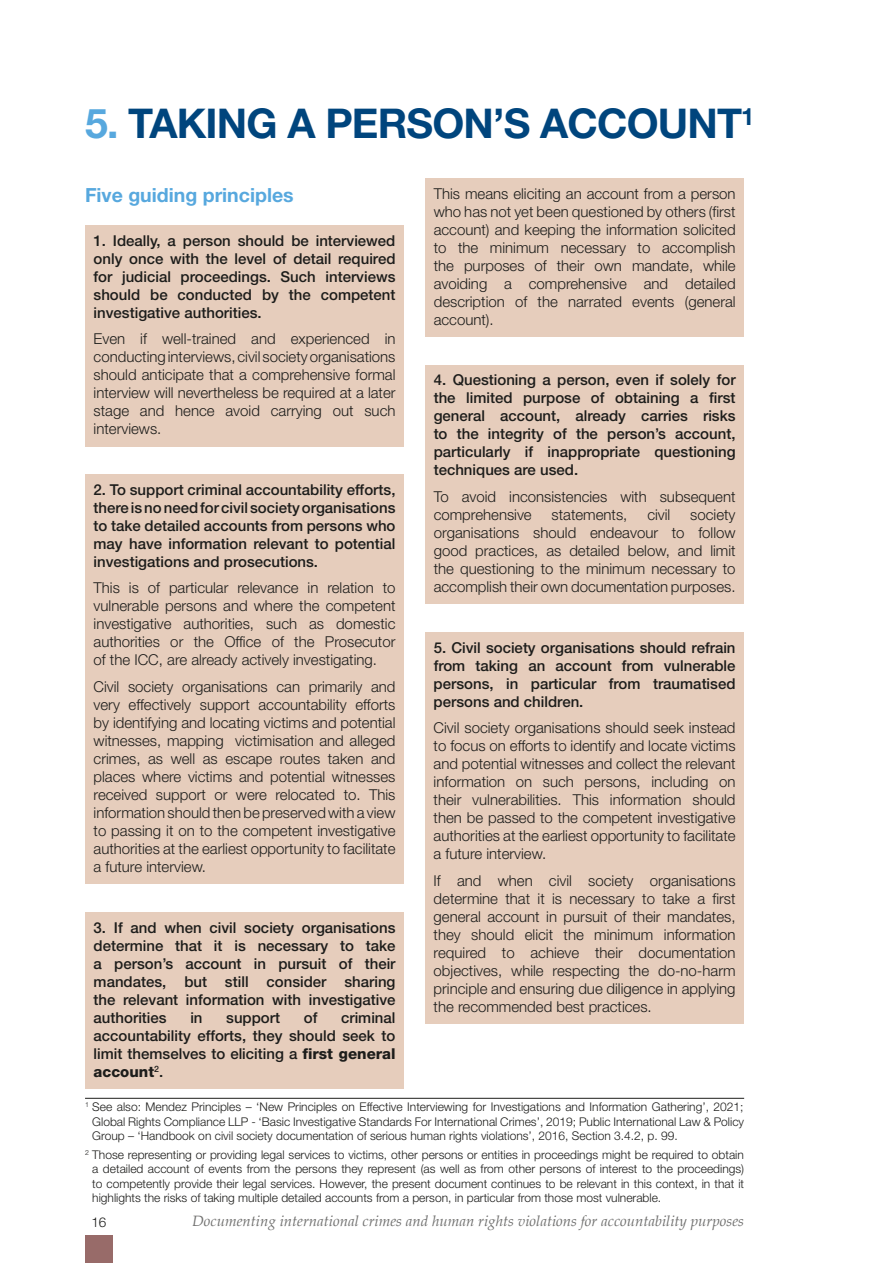
<style>
.page{position:relative;width:893px;height:1263px;background:#fff}
.page>*{position:absolute;margin:0;border:0;box-sizing:border-box;transform-origin:0 0}
.t1{font:700 41.1px "Helvetica Neue CE";letter-spacing:-.02em;color:#00457d}
.t2{font:700 19.5px "Helvetica Neue CE";color:#57a8de}
.t3{font:300 15px/18px "Helvetica Neue CE";color:#1d1d1b;text-align:justify}
.t4{font:500 15px/18px "Helvetica Neue CE";color:#1d1d1b;text-align:justify}
.t5{font:italic 15px "Palatino";color:#70706f}
.t6{font:300 13.5px "Helvetica Neue CE";color:#1d1d1b}
.t7{font:300 12px/14.4px "Helvetica Neue CE";color:#1d1d1b;text-align:justify}
.s1{color:#57a8de}
.s2{font-weight:800}
</style>
<div class="page">
<div style="left:85px;top:1235px;width:28px;height:28px;background:#986b69"></div>
<div style="left:85px;top:226px;width:319px;height:104px;background:#e6cdbc"></div>
<div style="left:85px;top:324px;width:319px;height:122px;background:#e6cdbc"></div>
<div style="left:85px;top:475px;width:319px;height:104px;background:#e6cdbc"></div>
<div style="left:85px;top:573px;width:319px;height:104px;background:#e6cdbc"></div>
<div style="left:85px;top:672px;width:319px;height:212px;background:#e6cdbc"></div>
<div style="left:85px;top:912px;width:319px;height:176px;background:#e6cdbc"></div>
<div style="left:425px;top:179px;width:319px;height:158px;background:#e6cdbc"></div>
<div style="left:425px;top:365px;width:319px;height:122px;background:#e6cdbc"></div>
<div style="left:425px;top:482px;width:319px;height:122px;background:#e6cdbc"></div>
<div style="left:425px;top:632px;width:319px;height:86px;background:#e6cdbc"></div>
<div style="left:425px;top:713px;width:319px;height:158px;background:#e6cdbc"></div>
<div style="left:425px;top:865px;width:319px;height:158px;background:#e6cdbc"></div>
<hr style="left:85px;top:1098px;width:659px;height:1px;background:#1d1d1b">
<h1 class="t1" style="left:85px;top:101px;width:671px"><span class="s1">5.</span> TAKING A PERSON’S ACCOUNT<sup>1</sup></h1>
<h2 class="t2" style="left:85px;top:184px;width:210px">Five guiding principles</h2>
<p class="t4" style="left:94px;top:232px;width:303px">1. Ideally, a person should be interviewed only once with the level of detail required for judicial proceedings. Such interviews should be conducted by the competent investigative authorities.</p>
<p class="t3" style="left:94px;top:330px;width:303px">Even if well-trained and experienced in conducting interviews, civil society organisations should anticipate that a comprehensive formal interview will nevertheless be required at a later stage and hence avoid carrying out such interviews.</p>
<p class="t4" style="left:94px;top:481px;width:303px">2. To support criminal accountability efforts, thereisnoneedforcivil societyorganisations to take detailed accounts from persons who may have information relevant to potential investigations and prosecutions.</p>
<p class="t3" style="left:94px;top:579px;width:303px">This is of particular relevance in relation to vulnerable persons and where the competent investigative authorities, such as domestic authorities or the Office of the Prosecutor of the ICC, are already actively investigating.</p>
<p class="t3" style="left:94px;top:678px;width:303px">Civil society organisations can primarily and very effectively support accountability efforts by identifying and locating victims and potential witnesses, mapping victimisation and alleged crimes, as well as escape routes taken and places where victims and potential witnesses received support or were relocated to. This information should then be preserved with a view to passing it on to the competent investigative authorities at the earliest opportunity to facilitate a future interview.</p>
<p class="t4" style="left:94px;top:918px;width:303px">3. If and when civil society organisations determine that it is necessary to take a person’s account in pursuit of their mandates, but still consider sharing the relevant information with investigative authorities</p>
<p class="t4" style="left:94px;top:1008px;width:303px;text-indent:247px">criminal accountability efforts, they should seek to limit themselves to eliciting a <span class="s2">first general account</span><sup>2</sup>.</p>
<p class="t4" style="left:190px;top:1008px;width:14px">in</p>
<p class="t4" style="left:226px;top:1008px;width:55px">support</p>
<p class="t4" style="left:304px;top:1008px;width:15px">of</p>
<p class="t3" style="left:434px;top:185px;width:303px">This means eliciting an account from a person who has not yet been questioned by others (first account) and keeping the information solicited to the minimum necessary to accomplish the purposes of their own mandate, while avoiding a comprehensive and detailed description of the narrated events (general account).</p>
<p class="t4" style="left:434px;top:371px;width:303px">4. Questioning a person, even if solely for the limited purpose of obtaining a first general account, already carries risks to the integrity of the person’s account, particularly if inappropriate questioning techniques are used.</p>
<p class="t3" style="left:434px;top:488px;width:303px">To avoid inconsistencies with subsequent comprehensive</p>
<p class="t3" style="left:434px;top:506px;width:303px;text-indent:257px">society organisations should endeavour to follow good practices, as detailed below, and limit the questioning to the minimum necessary to accomplish their own documentation purposes.</p>
<p class="t3" style="left:552px;top:506px;width:77px">statements,</p>
<p class="t3" style="left:647px;top:506px;width:25px">civil</p>
<p class="t4" style="left:434px;top:638px;width:303px">5. Civil society organisations should refrain from taking an account from vulnerable persons, in particular from traumatised persons and children.</p>
<p class="t3" style="left:434px;top:719px;width:303px">Civil society organisations should seek instead to focus on efforts to identify and locate victims and potential witnesses and collect the relevant information on such persons, including on their vulnerabilities. This information should then be passed to the competent investigative authorities at the earliest opportunity to facilitate a future interview.</p>
<p class="t3" style="left:434px;top:871px;width:303px">If and when civil society organisations determine that it is necessary to take a first general account in pursuit of their mandates, they should elicit the minimum information required to achieve their documentation objectives, while respecting the do-no-harm principle and ensuring due diligence in applying the recommended best practices.</p>
<p class="t7" style="left:92px;top:1100px;width:653px;text-indent:-7px"><sup>1</sup> See also: Mendez Principles – ‘New Principles on Effective Interviewing for Investigations and Information Gathering’, 2021; Global Rights Compliance LLP - ‘Basic Investigative Standards For International Crimes’, 2019; Public International Law &amp; Policy Group – ‘Handbook on civil society documentation of serious human rights violations’, 2016, Section 3.4.2, p. 99.</p>
<p class="t7" style="left:92px;top:1147px;width:653px;text-indent:-7px"><sup>2</sup> Those representing or providing legal services to victims, other persons or entities in proceedings might be required to obtain a detailed account of events from the persons they represent (as well as from other persons of interest to the proceedings) to competently provide their legal services. However, the present document continues to be relevant in this context, in that it highlights the risks of taking multiple detailed accounts from a person, in particular from those most vulnerable.</p>
<p class="t6" style="left:91px;top:1215px;width:17px">16</p>
<p class="t5" style="left:192px;top:1209px;width:553px">Documenting international crimes and human rights violations for accountability purposes</p>
</div>
